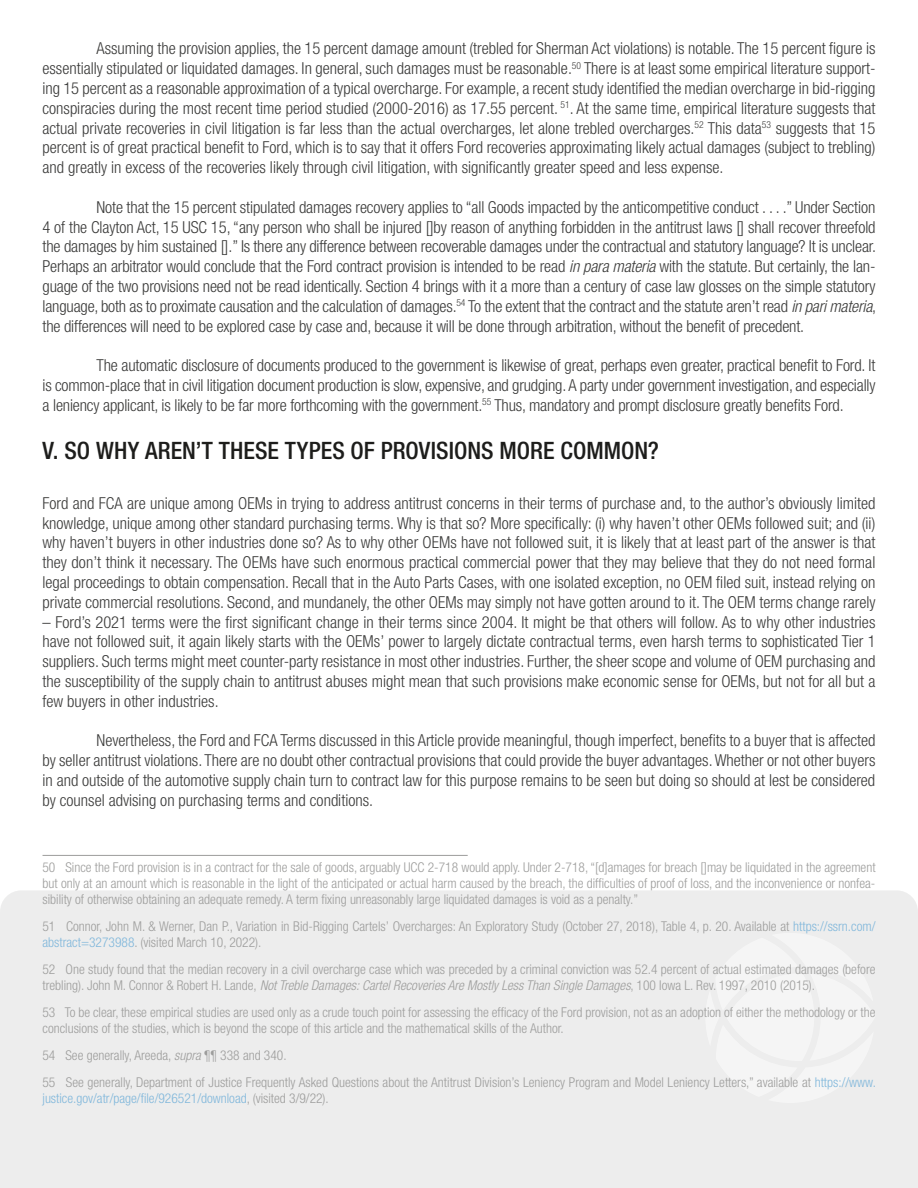
<style>
.page{position:relative;width:918px;height:1188px;background:#fff}
.page>*{position:absolute;margin:0;border:0;box-sizing:border-box;transform-origin:0 0}
.t1{font:500 condensed 24px "Helvetica Neue LT Std";color:#1d1d1b}
.t2{font:300 condensed 16.5px/19.8px "Helvetica Neue LT Std";color:#3c3c3b;text-align:justify}
.t3{font:300 condensed 13.5px/16.2px "Helvetica Neue LT Std";color:#9d9d9c}
.t4{font:300 condensed 13.5px "Helvetica Neue LT Std";color:#80b7db}
.s1{font-style:italic}
.s2{color:#80b7db}
.s3{color:#9d9d9c}
</style>
<div class="page">
<div style="left:0;top:890px;width:918px;height:298px;background:#ededed"></div>
<div style="left:705px;top:933px;width:170px;height:170px;background:#f5f5f5"></div>
<hr style="left:43px;top:855px;width:425px;height:1px;background:#9d9d9c">
<p class="t2" style="left:43px;top:38px;width:835px;text-indent:54px">Assuming the provision applies, the 15 percent damage amount (trebled for Sherman Act violations) is notable. The 15 percent figure is essentially stipulated or liquidated damages. In general, such damages must be reasonable.<sup>50</sup> There is at least some empirical literature support&shy;ing 15 percent as a reasonable approximation of a typical overcharge. For example, a recent study identified the median overcharge in bid-rigging conspiracies during the most recent time period studied (2000-2016) as 17.55 percent. <sup>51</sup>. At the same time, empirical literature suggests that actual private recoveries in civil litigation is far less than the actual overcharges, let alone trebled overcharges.<sup>52</sup> This data<sup>53</sup> suggests that 15 percent is of great practical benefit to Ford, which is to say that it offers Ford recoveries approximating likely actual damages (subject to trebling) and greatly in excess of the recoveries likely through civil litigation, with significantly greater speed and less expense.</p>
<p class="t2" style="left:43px;top:197px;width:835px;text-indent:54px">Note that the 15 percent stipulated damages recovery applies to “all Goods impacted by the anticompetitive conduct . . . .” Under Section 4 of the Clayton Act, 15 USC 15, “any person who shall be injured []by reason of anything forbidden in the antitrust laws [] shall recover threefold the damages by him sustained [].” Is there any difference between recoverable damages under the contractual and statutory language? It is unclear.<br>Perhaps an arbitrator would conclude that the Ford contract provision is intended to be read <span class="s1">in para materia</span> with the statute. But certainly, the lan&shy;guage of the two provisions need not be read identically. Section 4 brings with it a more than a century of case law glosses on the simple statutory language, both as to proximate causation and the calculation of damages.<sup>54</sup> To the extent that the contract and the statute aren’t read <span class="s1">in pari materia</span>, the differences will need to be explored case by case and, because it will be done through arbitration, without the benefit of precedent.</p>
<p class="t2" style="left:43px;top:355px;width:835px;text-indent:54px">The automatic disclosure of documents produced to the government is likewise of great, perhaps even greater, practical benefit to Ford. It is common-place that in civil litigation document production is slow, expensive, and grudging. A party under government investigation, and especially a leniency applicant, is likely to be far more forthcoming with the government.<sup>55</sup> Thus, mandatory and prompt disclosure greatly benefits Ford.</p>
<h1 class="t1" style="left:43px;top:436px;width:618px">V. SO WHY AREN’T THESE TYPES OF PROVISIONS MORE COMMON?</h1>
<p class="t2" style="left:43px;top:493px;width:835px">Ford and FCA are unique among OEMs in trying to address antitrust concerns in their terms of purchase and, to the author’s obviously limited knowledge, unique among other standard purchasing terms. Why is that so? More specifically: (i) why haven’t other OEMs followed suit; and (ii) why haven’t buyers in other industries done so? As to why other OEMs have not followed suit, it is likely that at least part of the answer is that they don’t think it necessary. The OEMs have such enormous practical commercial power that they may believe that they do not need formal legal proceedings to obtain compensation. Recall that in the Auto Parts Cases, with one isolated exception, no OEM filed suit, instead relying on private commercial resolutions. Second, and mundanely, the other OEMs may simply not have gotten around to it. The OEM terms change rarely</p>
<p class="t2" style="left:43px;top:612px;width:835px">– Ford’s 2021 terms were the first significant change in their terms since 2004. It might be that others will follow. As to why other industries have not followed suit, it again likely starts with the OEMs’ power to largely dictate contractual terms, even harsh terms to sophisticated Tier 1 suppliers. Such terms might meet counter-party resistance in most other industries. Further, the sheer scope and volume of OEM purchasing and the susceptibility of the supply chain to antitrust abuses might mean that such provisions make economic sense for OEMs, but not for all but a few buyers in other industries.</p>
<p class="t2" style="left:43px;top:731px;width:834px;text-indent:54px">Nevertheless, the Ford and FCA Terms discussed in this Article provide meaningful, though imperfect, benefits to a buyer that is affected by seller antitrust violations. There are no doubt other contractual provisions that could provide the buyer advantages. Whether or not other buyers in and outside of the automotive supply chain turn to contract law for this purpose remains to be seen but doing so should at lest be considered by counsel advising on purchasing terms and conditions.</p>
<p class="t3" style="left:43px;top:859px;width:835px;text-align:justify">50 Since the Ford provision is in a contract for the sale of goods, arguably UCC 2-718 would apply. Under 2-718, “[d]amages for breach []may be liquidated in the agreement but only at an amount which is reasonable in the light of the anticipated or actual harm caused by the breach, the difficulties of proof of loss, and the inconvenience or nonfea&shy;sibility of otherwise obtaining an adequate remedy. A term fixing unreasonably large liquidated damages is void as a penalty.”</p>
<p class="t3" style="left:43px;top:918px;width:834px">51 Connor, John M. &amp; Werner, Dan P., Variation in Bid-Rigging Cartels’ Overcharges: An Exploratory Study (October 27, 2018), Table 4, p. 20. Available at <span class="s2">https://ssrn.com/ abstract=3273988</span>. (visited March 10, 2022).</p>
<p class="t3" style="left:43px;top:961px;width:835px">52 One study found that the median recovery in a civil overcharge case which was preceded by a criminal conviction was 52.4 percent of actual estimated damages (before trebling). John M. Connor &amp; Robert H. Lande, <span class="s1">Not Treble Damages: Cartel Recoveries Are Mostly Less Than Single Damages</span>, 100 Iowa L. Rev. 1997, 2010 (2015).</p>
<p class="t3" style="left:43px;top:1004px;width:834px">53 To be clear, these empirical studies are used only as a crude touch point for assessing the efficacy of the Ford provision, not as an adoption of either the methodology or the conclusions of the studies, which is beyond the scope of this article and the mathematical skills of the Author.</p>
<p class="t3" style="left:43px;top:1042px;width:835px;line-height:26.8px">54 See generally, Areeda, <span class="s1">supra</span> ¶¶ 338 and 340.<br>55 See generally, Department of Justice Frequently Asked Questions about the Antitrust Division’s Leniency Program and Model Leniency Letters,” available at <span class="s2">https://www.</span></p>
<p class="t4" style="left:43px;top:1090px;width:288px">justice.gov/atr/page/file/926521/download<span class="s3">, (visited 3/9/22).</span></p>
</div>
